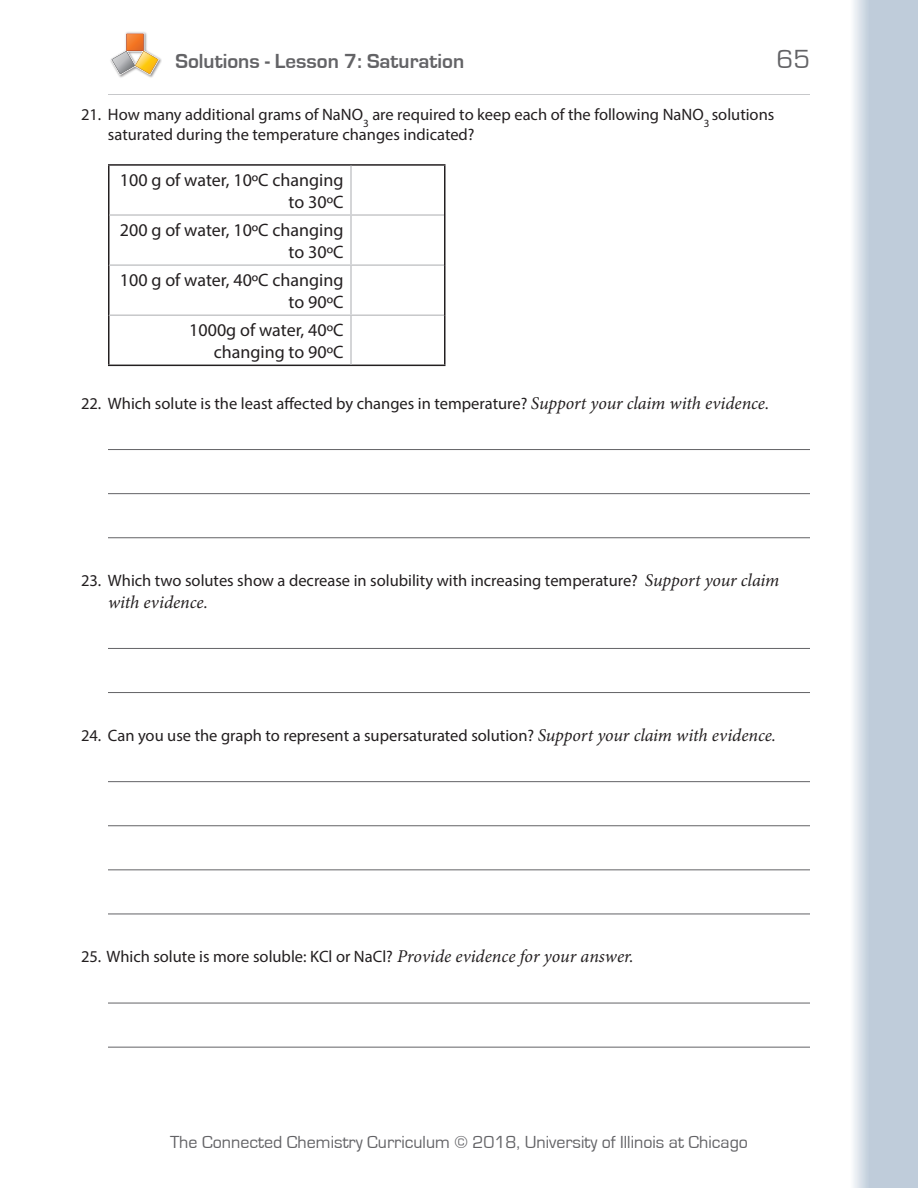
<style>
.page{position:relative;width:918px;height:1188px;background:#fff}
.page>*{position:absolute;margin:0;border:0;box-sizing:border-box;transform-origin:0 0}
.t1{font:27px "Eurostile";color:#636366}
.t2{font:700 21px "Eurostile";color:#636366}
.t3{font:18px/21.6px "Myriad Pro";color:#231f20;text-align:right}
.t4{font:18px "Eurostile";color:#636366}
.t5{font:italic 18px "Minion Pro";letter-spacing:-.005em;color:#231f20}
.t6{font:16.5px/19.8px "Myriad Pro";color:#231f20}
.s1{font-family:"Minion Pro";font-style:italic;font-size:18px}
.s2{font-style:inherit}
</style>
<div class="page">
<svg style="left:853px;top:0;width:65px;height:1188px;background:#c5d1dd"></svg>
<img style="left:118px;top:32px;width:44px;height:46px">
<svg style="left:110px;top:33px;width:50px;height:42px"></svg>
<hr style="left:108px;top:94px;width:702px;height:1px;background:#c7c8ca">
<hr style="left:108px;top:449px;width:702px;height:1px;background:#636366">
<hr style="left:108px;top:493px;width:702px;height:1px;background:#636366">
<hr style="left:108px;top:537px;width:702px;height:1px;background:#636366">
<hr style="left:108px;top:648px;width:702px;height:1px;background:#636366">
<hr style="left:108px;top:692px;width:702px;height:1px;background:#636366">
<hr style="left:108px;top:781px;width:702px;height:1px;background:#636366">
<hr style="left:108px;top:825px;width:702px;height:1px;background:#636366">
<hr style="left:108px;top:869px;width:702px;height:1px;background:#636366">
<hr style="left:108px;top:914px;width:702px;height:1px;background:#636366">
<hr style="left:108px;top:1003px;width:702px;height:1px;background:#636366">
<hr style="left:108px;top:1047px;width:702px;height:1px;background:#636366">
<hr style="left:108px;top:164px;width:243px;height:2px;background:#231f20">
<hr style="left:351px;top:164px;width:95px;height:2px;background:#231f20">
<hr style="left:108px;top:365px;width:243px;height:1px;background:#231f20">
<hr style="left:351px;top:365px;width:95px;height:1px;background:#231f20">
<hr style="left:108px;top:166px;width:2px;height:49px;background:#231f20">
<hr style="left:108px;top:215px;width:2px;height:50px;background:#231f20">
<hr style="left:108px;top:265px;width:2px;height:50px;background:#231f20">
<hr style="left:108px;top:315px;width:2px;height:50px;background:#231f20">
<hr style="left:444px;top:166px;width:2px;height:49px;background:#231f20">
<hr style="left:444px;top:215px;width:2px;height:50px;background:#231f20">
<hr style="left:444px;top:265px;width:2px;height:50px;background:#231f20">
<hr style="left:444px;top:315px;width:2px;height:50px;background:#231f20">
<hr style="left:350px;top:166px;width:2px;height:48px;background:#c7c8ca">
<hr style="left:110px;top:214px;width:241px;height:2px;background:#c7c8ca">
<hr style="left:351px;top:214px;width:93px;height:2px;background:#c7c8ca">
<hr style="left:350px;top:216px;width:2px;height:48px;background:#c7c8ca">
<hr style="left:110px;top:264px;width:241px;height:2px;background:#c7c8ca">
<hr style="left:351px;top:264px;width:93px;height:2px;background:#c7c8ca">
<hr style="left:350px;top:266px;width:2px;height:48px;background:#c7c8ca">
<hr style="left:110px;top:314px;width:241px;height:2px;background:#c7c8ca">
<hr style="left:351px;top:314px;width:93px;height:2px;background:#c7c8ca">
<hr style="left:350px;top:316px;width:2px;height:49px;background:#c7c8ca">
<p class="t2" style="left:176px;top:49px;width:290px">Solutions - Lesson 7: Saturation</p>
<h1 class="t1" style="left:777px;top:44px;width:35px">65</h1>
<p class="t6" style="left:108px;top:105px;width:668px;text-indent:-27px">21. How many additional grams of NaNO<sub>3</sub> are required to keep each of the following NaNO<sub>3</sub> solutions saturated during the temperature changes indicated?</p>
<p class="t3" style="left:120px;top:169px;width:225px">100 g of water, 10ºC changing to 30ºC</p>
<p class="t3" style="left:120px;top:219px;width:225px">200 g of water, 10ºC changing to 30ºC</p>
<p class="t3" style="left:120px;top:269px;width:225px">100 g of water, 40ºC changing to 90ºC</p>
<p class="t3" style="left:189px;top:319px;width:156px">1000g of water, 40ºC changing to 90ºC</p>
<p class="t6" style="left:81px;top:393px;width:690px">22. Which solute is the least affected by changes in temperature? <span class="s1">Support your claim with evidence.</span></p>
<p class="t6" style="left:81px;top:570px;width:700px">23. Which two solutes show a decrease in solubility with increasing temperature? <span class="s1">Support your claim</span></p>
<p class="t5" style="left:108px;top:590px;width:101px">with evidence.</p>
<p class="t6" style="left:81px;top:725px;width:697px">24. Can you use the graph to represent a supersaturated solution? <span class="s1">Support your claim with evidence.</span></p>
<p class="t6" style="left:81px;top:947px;width:554px">25. Which solute is more soluble: KCl or NaCl? <span class="s1">Provide evidence for your answer.</span></p>
<p class="t4" style="left:170px;top:1132px;width:579px">The Connected Chemistry Curriculum © 201<span class="s2">8</span>, University of Illinois at Chicago</p>
</div>
